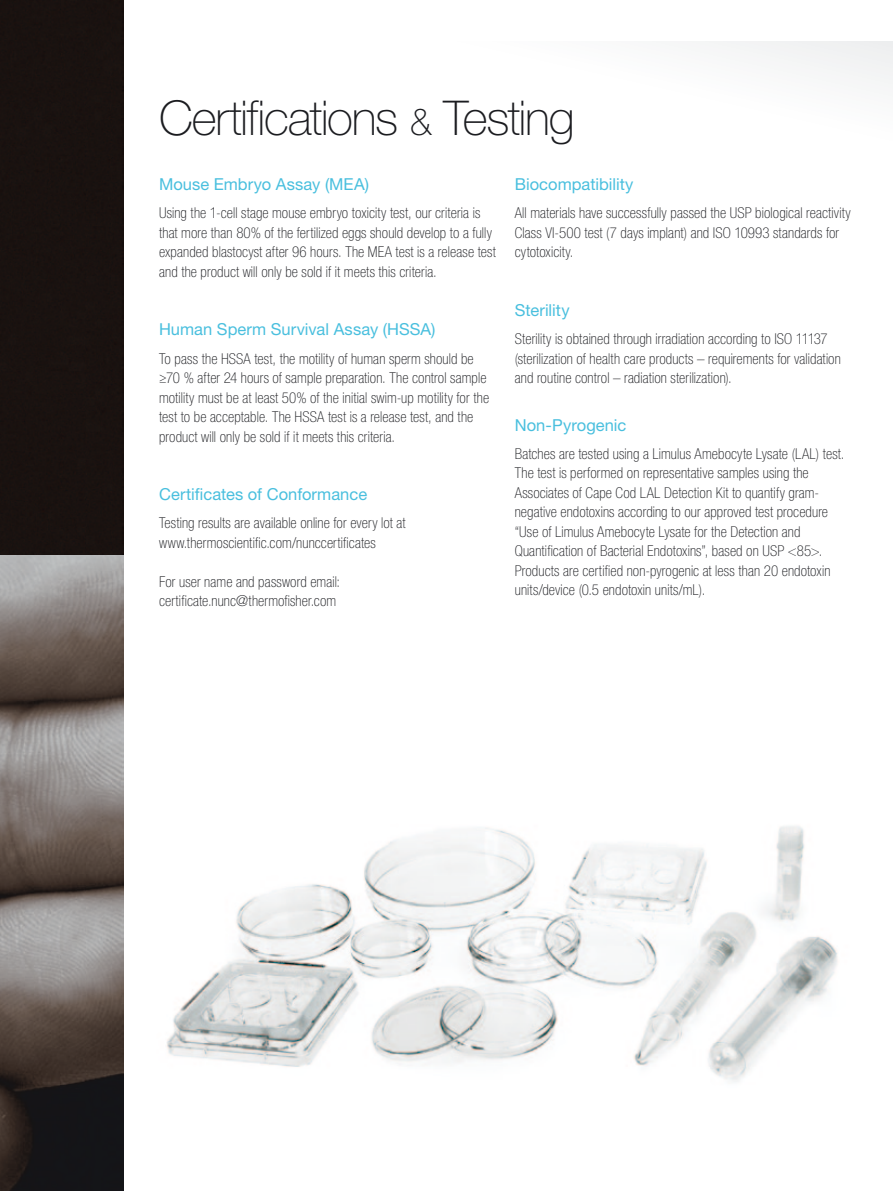
<style>
.page{position:relative;width:893px;height:1191px;background:#fff}
.page>*{position:absolute;margin:0;border:0;box-sizing:border-box;transform-origin:0 0}
.t1{font:100 48px "Helvetica Neue LT Std";letter-spacing:-.03em;color:#1b1c20}
.t2{font:16.5px "Helvetica Neue LT Std";color:#49bfde}
.t3{font:100 condensed 15px/19.5px "Helvetica Neue LT Std";letter-spacing:.01em;color:#1b1c20}
.s1{font-size:37.5px}
</style>
<div class="page">
<img style="left:123px;top:652px;width:715px;height:532px">
<img style="left:0;top:554px;width:123px;height:637px">
<div style="left:0;top:0;width:123px;height:554px;background:#191210"></div>
<h1 class="t1" style="left:159px;top:90px;width:417px">Certifications <span class="s1">&amp;</span> Testing</h1>
<p class="t2" style="left:159px;top:175px;width:212px">Mouse Embryo Assay (MEA)</p>
<p class="t3" style="left:159px;top:203px;width:338px">Using the 1-cell stage mouse embryo toxicity test, our criteria is that more than 80% of the fertilized eggs should develop to a fully expanded blastocyst after 96 hours. The MEA test is a release test and the product will only be sold if it meets this criteria.</p>
<p class="t2" style="left:159px;top:320px;width:278px">Human Sperm Survival Assay (HSSA)</p>
<p class="t3" style="left:159px;top:348px;width:332px">To pass the HSSA test, the motility of human sperm should be ≥70 % after 24 hours of sample preparation. The control sample motility must be at least 50% of the initial swim-up motility for the test to be acceptable. The HSSA test is a release test, and the product will only be sold if it meets this criteria.</p>
<p class="t2" style="left:159px;top:484px;width:210px">Certificates of Conformance</p>
<p class="t3" style="left:159px;top:513px;width:248px">Testing results are available online for every lot at www.thermoscientific.com/nunccertificates</p>
<p class="t3" style="left:159px;top:571px;width:183px">For user name and password email: certificate.nunc@thermofisher.com</p>
<p class="t2" style="left:515px;top:175px;width:120px">Biocompatibility</p>
<p class="t3" style="left:515px;top:203px;width:337px">All materials have successfully passed the USP biological reactivity<br>Class VI-500 test (7 days implant) and ISO 10993 standards for cytotoxicity.</p>
<p class="t2" style="left:515px;top:300px;width:56px">Sterility</p>
<p class="t3" style="left:515px;top:329px;width:328px">Sterility is obtained through irradiation according to ISO 11137 (sterilization of health care products – requirements for validation and routine control – radiation sterilization).</p>
<p class="t2" style="left:515px;top:415px;width:113px">Non-Pyrogenic</p>
<p class="t3" style="left:515px;top:443px;width:331px">Batches are tested using a Limulus Amebocyte Lysate (LAL) test.<br>The test is performed on representative samples using the Associates of Cape Cod LAL Detection Kit to quantify gram&shy;negative endotoxins according to our approved test procedure “Use of Limulus Amebocyte Lysate for the Detection and Quantification of Bacterial Endotoxins”, based on USP &lt;85&gt;.<br>Products are certified non-pyrogenic at less than 20 endotoxin units/device (0.5 endotoxin units/mL).</p>
</div>
